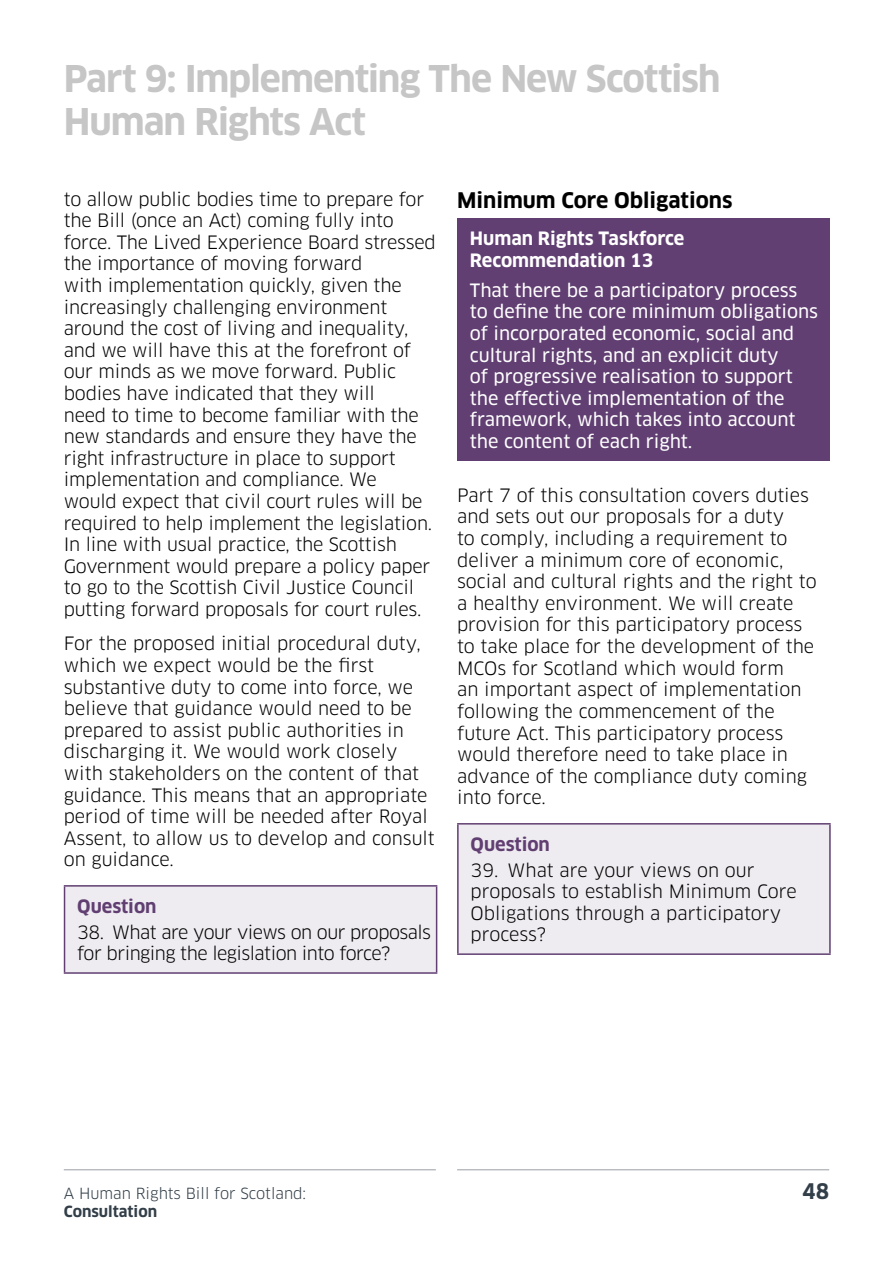
<style>
.page{position:relative;width:893px;height:1263px;background:#fff}
.page>*{position:absolute;margin:0;border:0;box-sizing:border-box;transform-origin:0 0}
.t1{font:700 36px/43.2px "Clan OT";letter-spacing:-.03em;color:#c6c6c6}
._001_Head{font:700 21px "Clan OT";color:#000}
.t2{font:700 21px "Clan OT";color:#323e48}
.t3{font:18px/21.6px "Clan OT";letter-spacing:-.01em;color:#000}
.t4{font:18px/21.6px "Clan OT News";color:#fff}
.t5{font:18px/21.6px "Clan OT";letter-spacing:-.03em;color:#000}
.t6{font:700 18px/21.6px "Clan OT";color:#fff}
.t7{font:700 18px "Clan OT";color:#613f72}
.t8{font:15px "Clan OT";color:#323e48}
.t9{font:700 15px "Clan OT";color:#323e48}
</style>
<div class="page">
<hr style="left:64px;top:1169px;width:372px;height:1px;background:#989ea4">
<hr style="left:457px;top:1169px;width:372px;height:1px;background:#989ea4">
<div style="left:65px;top:886px;width:372px;height:87px;background:#efecf1"></div>
<hr style="left:64px;top:885px;width:373px;height:2px;background:#613f72">
<hr style="left:64px;top:887px;width:1px;height:85px;background:#613f72">
<hr style="left:436px;top:887px;width:1px;height:85px;background:#613f72">
<hr style="left:64px;top:972px;width:373px;height:2px;background:#613f72">
<div style="left:457px;top:218px;width:372px;height:243px;background:#613f72"></div>
<div style="left:458px;top:824px;width:372px;height:130px;background:#efecf1"></div>
<hr style="left:457px;top:823px;width:374px;height:1px;background:#613f72">
<hr style="left:457px;top:824px;width:2px;height:129px;background:#613f72">
<hr style="left:829px;top:824px;width:2px;height:129px;background:#613f72">
<hr style="left:457px;top:953px;width:374px;height:2px;background:#613f72">
<p class="t1" style="left:64px;top:58px;width:658px">Part 9: Implementing The New Scottish<br>Human Rights Act</p>
<p class="t3" style="left:64px;top:188px;width:374px">to allow public bodies time to prepare for the Bill (once an Act) coming fully into force. The Lived Experience Board stressed the importance of moving forward<br>with implementation quickly, given the increasingly challenging environment around the cost of living and inequality, and we will have this at the forefront of our minds as we move forward. Public bodies have indicated that they will<br>need to time to become familiar with the new standards and ensure they have the right infrastructure in place to support implementation and compliance. We<br>would expect that civil court rules will be required to help implement the legislation.<br>In line with usual practice, the Scottish Government would prepare a policy paper to go to the Scottish Civil Justice Council putting forward proposals for court rules.</p>
<p class="t3" style="left:64px;top:633px;width:373px">For the proposed initial procedural duty, which we expect would be the first substantive duty to come into force, we believe that guidance would need to be prepared to assist public authorities in discharging it. We would work closely with stakeholders on the content of that guidance. This means that an appropriate period of time will be needed after Royal Assent, to allow us to develop and consult on guidance.</p>
<p class="t7" style="left:77px;top:896px;width:81px">Question</p>
<p class="t5" style="left:77px;top:921px;width:355px">38. What are your views on our proposals for bringing the legislation into force?</p>
<p class="_001_Head" style="left:457px;top:188px;width:277px">Minimum Core Obligations</p>
<p class="t6" style="left:470px;top:228px;width:216px">Human Rights Taskforce<br>Recommendation 13</p>
<p class="t4" style="left:470px;top:279px;width:350px">That there be a participatory process to define the core minimum obligations of incorporated economic, social and cultural rights, and an explicit duty<br>of progressive realisation to support the effective implementation of the framework, which takes into account the content of each right.</p>
<p class="t3" style="left:457px;top:484px;width:361px">Part 7 of this consultation covers duties and sets out our proposals for a duty<br>to comply, including a requirement to deliver a minimum core of economic, social and cultural rights and the right to a healthy environment. We will create provision for this participatory process to take place for the development of the MCOs for Scotland which would form<br>an important aspect of implementation following the commencement of the future Act. This participatory process would therefore need to take place in advance of the compliance duty coming into force.</p>
<p class="t7" style="left:471px;top:834px;width:81px">Question</p>
<p class="t3" style="left:471px;top:859px;width:328px">39. What are your views on our proposals to establish Minimum Core<br>Obligations through a participatory process?</p>
<p class="t8" style="left:64px;top:1184px;width:244px">A Human Rights Bill for Scotland:</p>
<p class="t2" style="left:802px;top:1179px;width:28px">48</p>
<p class="t9" style="left:64px;top:1202px;width:95px">Consultation</p>
</div>
